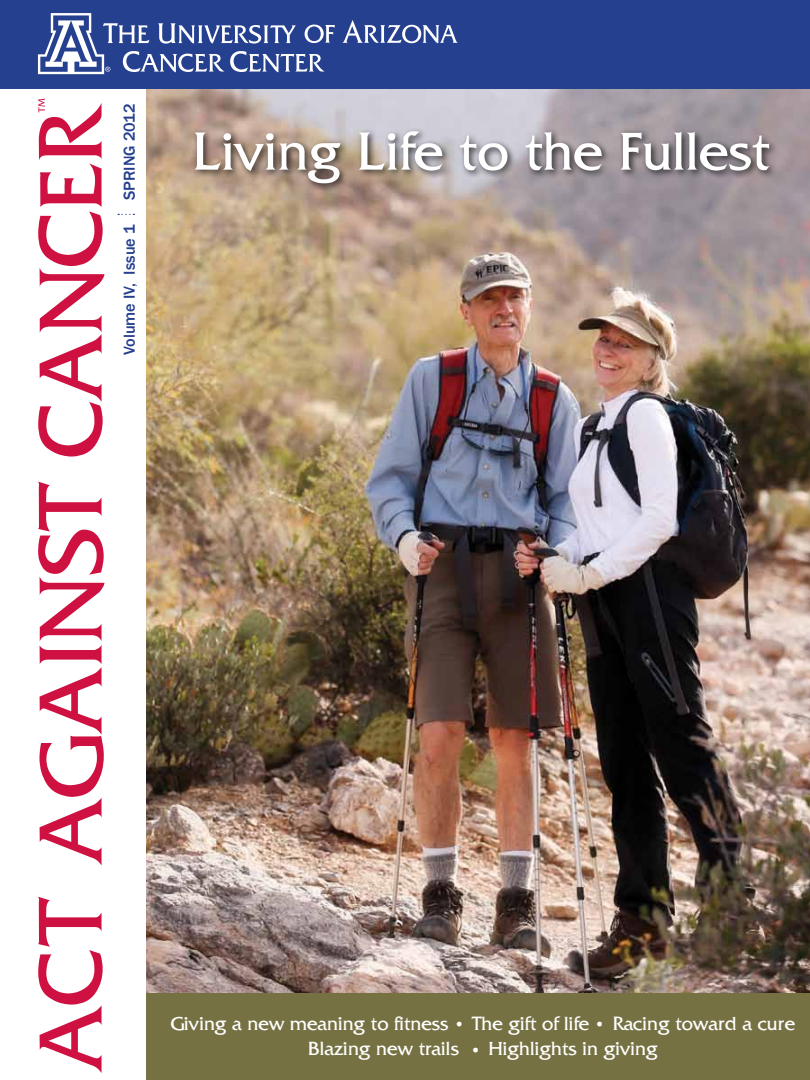
<style>
.page{position:relative;width:810px;height:1080px;background:#fff}
.page>*{position:absolute;margin:0;border:0;box-sizing:border-box;transform-origin:0 0}
.t1{font:93.75px "Fritz Quadrata";color:#ce1141}
.t2{font:56.25px "Fritz Quadrata";color:#fff}
.t3{font:20px "Fritz Quadrata";color:#fff}
.t4{font:500 16.25px "Franklin Gothic";color:#25408f}
.t5{font:9.5px "Fritz Quadrata";color:#ce1141}
.s1{font-size:35px}
</style>
<div class="page">
<img style="left:146px;top:88px;width:664px;height:906px">
<div style="left:0;top:0;width:810px;height:88px;background:#25408f"></div>
<div style="left:146px;top:994px;width:664px;height:86px;background:#767143"></div>
<svg style="left:342px;top:20px;width:116px;height:23px"></svg>
<svg style="left:38px;top:13px;width:297px;height:61px"></svg>
<div style="left:192px;top:127px;width:586px;height:65px;background:#000;opacity:.75"></div>
<p class="t5" style="left:37px;top:112px;width:15px;rotate:-90deg">TM</p>
<h1 class="t1" style="left:20px;top:1073px;width:972px;rotate:-90deg">ACT AGAINST CANCER</h1>
<p class="t4" style="left:120px;top:200px;width:98px;rotate:-90deg">SPRING 2012</p>
<p class="t4" style="left:120px;top:355px;width:132px;rotate:-90deg">Volume IV, Issue 1</p>
<h2 class="t2" style="left:193px;top:121px;width:579px">Living Life to the Fullest</h2>
<p class="t3" style="left:171px;top:1013px;width:626px">Giving a new meaning to fitness <span class="s1">•</span> The gift of life <span class="s1">•</span> Racing toward a cure</p>
<p class="t3" style="left:308px;top:1038px;width:351px">Blazing new trails <span class="s1">•</span> Highlights in giving</p>
</div>
